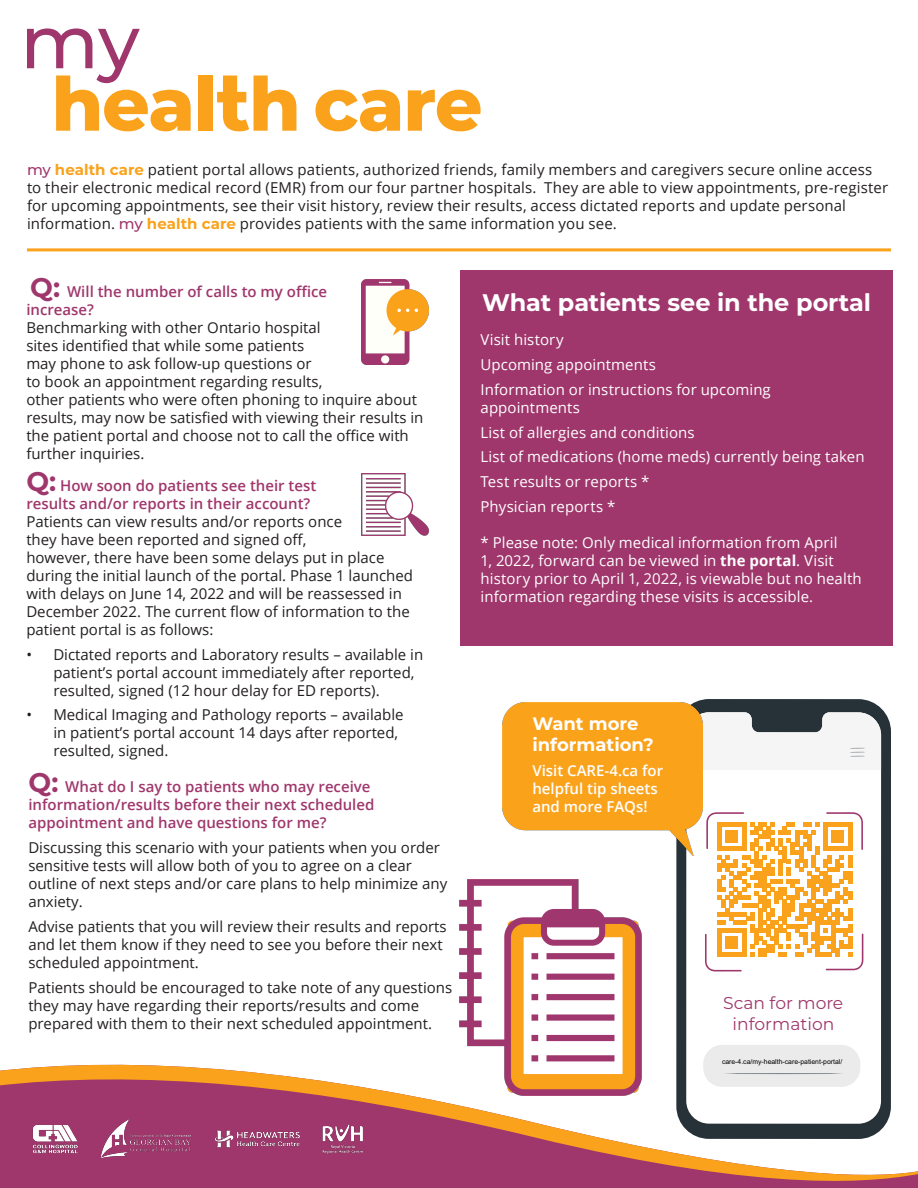
<style>
.page{position:relative;width:918px;height:1188px;background:#fff}
.page>*{position:absolute;margin:0;border:0;box-sizing:border-box;transform-origin:0 0}
.t1{font:700 24px "Montserrat";letter-spacing:-.01em;color:#fff}
.t2{font:700 18px/21.6px "Montserrat";color:#fff}
.t3{font:17.1px/20.5px "Montserrat";color:#9f376c;text-align:center}
.t4{font:15px/18px "Open Sans";color:#231f20}
.t5{font:15px/18px "Open Sans";letter-spacing:.005em;color:#fff}
.t6{font:600 15px/18px "Open Sans";color:#9f376c}
.t7{font:600 15px/18px "Open Sans";color:#fff}
.t8{font:6.9px "Arial";color:#000}
.s1{font-family:"Montserrat";font-weight:500;color:#9f376c}
.s2{font-family:"Montserrat";font-weight:700;color:#faa21b}
.s3{font-family:"Montserrat";font-weight:700;font-size:27px}
.s4{font-weight:700}
</style>
<div class="page">
<svg style="left:0;top:1054px;width:918px;height:134px;fill:#9f376c"></svg>
<div style="left:198px;top:76px;width:15px;height:55px;background:#faa21b"></div>
<svg style="left:217px;top:76px;width:79px;height:55px"></svg>
<svg style="left:316px;top:90px;width:84px;height:41px"></svg>
<svg style="left:408px;top:90px;width:73px;height:41px"></svg>
<svg style="left:27px;top:28px;width:164px;height:103px"></svg>
<div style="left:676px;top:699px;width:215px;height:440px;background:#263238;border-radius:33px"></div>
<div style="left:686px;top:770px;width:195px;height:354px;background:#fff"></div>
<svg style="left:703px;top:712px;width:178px;height:58px;background:#d6d7d8"></svg>
<div style="left:703px;top:1045px;width:157px;height:42px;background:#ebebeb;border-radius:19px"></div>
<svg style="left:725px;top:1073px;width:117px;height:1px"></svg>
<svg style="left:705px;top:812px;width:158px;height:160px;background:#fbd39a"></svg>
<hr style="left:27px;top:248px;width:864px;height:3px;background:#faa21b">
<div style="left:460px;top:270px;width:432px;height:376px;background:#9f376c"></div>
<img style="left:30px;top:1119px;width:333px;height:40px">
<img style="left:503px;top:703px;width:200px;height:153px">
<img style="left:362px;top:280px;width:67px;height:85px">
<img style="left:459px;top:879px;width:182px;height:217px">
<img style="left:362px;top:474px;width:67px;height:61px">
<p class="t4" style="left:27px;top:161px;width:863px"><span class="s1">my</span> <span class="s2">health care</span> patient portal allows patients, authorized friends, family members and caregivers secure online access to their electronic medical record (EMR) from our four partner hospitals. They are able to view appointments, pre-register for upcoming appointments, see their visit history, review their results, access dictated reports and update personal information. <span class="s1">my</span> <span class="s2">health care</span> provides patients with the same information you see.</p>
<p class="t6" style="left:26px;top:282px;width:302px"><span class="s3">Q:</span> Will the number of calls to my office increase?</p>
<p class="t4" style="left:26px;top:318px;width:399px">Benchmarking with other Ontario hospital<br>sites identified that while some patients<br>may phone to ask follow-up questions or<br>to book an appointment regarding results,<br>other patients who were often phoning to inquire about results, may now be satisfied with viewing their results in the patient portal and choose not to call the office with further inquiries.</p>
<p class="t6" style="left:26px;top:476px;width:292px"><span class="s3">Q:</span> How soon do patients see their test results and/or reports in their account?</p>
<p class="t4" style="left:26px;top:512px;width:388px">Patients can view results and/or reports once<br>they have been reported and signed off,<br>however, there have been some delays put in place during the initial launch of the portal. Phase 1 launched with delays on June 14, 2022 and will be reassessed in December 2022. The current flow of information to the patient portal is as follows:</p>
<p class="t4" style="left:53px;top:645px;width:371px;text-indent:-27px">• Dictated reports and Laboratory results – available in patient’s portal account immediately after reported, resulted, signed (12 hour delay for ED reports).</p>
<p class="t4" style="left:53px;top:706px;width:352px;text-indent:-27px">• Medical Imaging and Pathology reports – available in patient’s portal account 14 days after reported, resulted, signed.</p>
<p class="t2" style="left:532px;top:711px;width:123px">Want more information?</p>
<p class="t7" style="left:532px;top:761px;width:132px">Visit CARE-4.ca for helpful tip sheets and more FAQs!</p>
<p class="t1" style="left:482px;top:285px;width:390px">What patients see in the portal</p>
<p class="t5" style="left:481px;top:331px;width:85px">Visit history</p>
<p class="t5" style="left:481px;top:355px;width:177px">Upcoming appointments</p>
<p class="t5" style="left:481px;top:380px;width:292px">Information or instructions for upcoming appointments</p>
<p class="t5" style="left:481px;top:423px;width:215px">List of allergies and conditions</p>
<p class="t5" style="left:481px;top:448px;width:385px">List of medications (home meds) currently being taken</p>
<p class="t5" style="left:481px;top:472px;width:170px">Test results or reports *</p>
<p class="t5" style="left:481px;top:497px;width:136px">Physician reports *</p>
<p class="t5" style="left:481px;top:533px;width:383px">* Please note: Only medical information from April<br>1, 2022, forward can be viewed in <span class="s4">the portal</span>. Visit history prior to April 1, 2022, is viewable but no health information regarding these visits is accessible.</p>
<p class="t6" style="left:28px;top:778px;width:348px"><span class="s3">Q:</span> What do I say to patients who may receive information/results before their next scheduled appointment and have questions for me?</p>
<p class="t4" style="left:28px;top:838px;width:421px">Discussing this scenario with your patients when you order sensitive tests will allow both of you to agree on a clear outline of next steps and/or care plans to help minimize any anxiety.</p>
<p class="t4" style="left:28px;top:917px;width:420px">Advise patients that you will review their results and reports and let them know if they need to see you before their next scheduled appointment.</p>
<p class="t4" style="left:28px;top:978px;width:425px">Patients should be encouraged to take note of any questions they may have regarding their reports/results and come prepared with them to their next scheduled appointment.</p>
<p class="t3" style="left:723px;top:992px;width:122px">Scan for more information</p>
<p class="t8" style="left:722px;top:1057px;width:122px">care-4.ca/my-health-care-patient-portal/</p>
</div>
